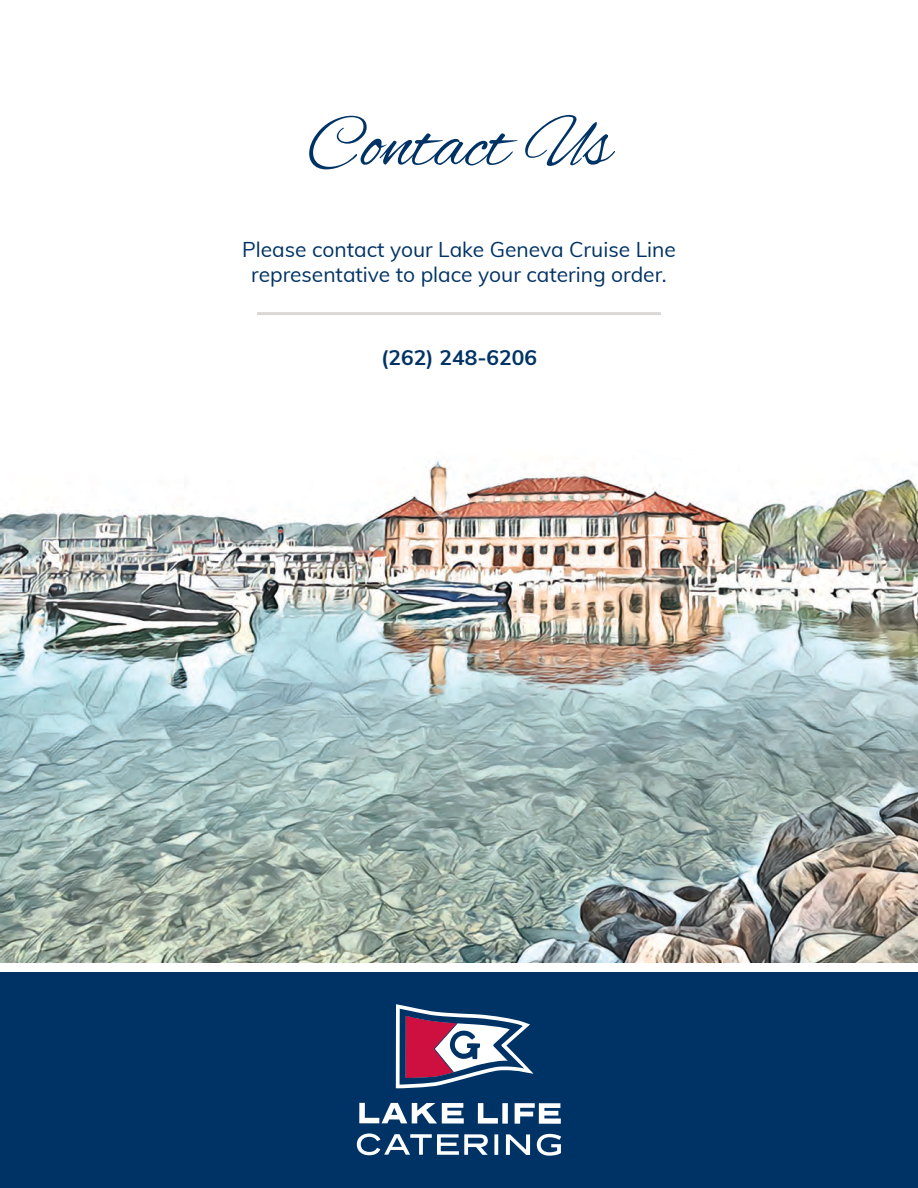
<style>
.page{position:relative;width:918px;height:1188px;background:#fff}
.page>*{position:absolute;margin:0;border:0;box-sizing:border-box;transform-origin:0 0}
.t1{font:75px "Alex Brush";color:#003365}
.t2{font:21px/25.2px "Muli";color:#003365;text-align:center}
.t3{font:700 21px "Muli";color:#003365}
</style>
<div class="page">
<div style="left:0;top:972px;width:918px;height:216px;background:#003365"></div>
<svg style="left:396px;top:1004px;width:138px;height:84px"></svg>
<svg style="left:359px;top:1103px;width:105px;height:21px"></svg>
<svg style="left:478px;top:1103px;width:20px;height:21px"></svg>
<div style="left:502px;top:1103px;width:6px;height:21px;background:#fff"></div>
<svg style="left:515px;top:1103px;width:46px;height:21px"></svg>
<svg style="left:357px;top:1133px;width:131px;height:22px"></svg>
<svg style="left:494px;top:1134px;width:4px;height:21px"></svg>
<svg style="left:506px;top:1134px;width:24px;height:21px"></svg>
<svg style="left:537px;top:1134px;width:24px;height:22px"></svg>
<hr style="left:257px;top:312px;width:404px;height:3px;background:#d9d8d7">
<img style="left:0;top:460px;width:918px;height:502px">
<p class="t1" style="left:307px;top:103px;width:306px">Contact Us</p>
<p class="t2" style="left:242px;top:235px;width:435px">Please contact your Lake Geneva Cruise Line representative to place your catering order.</p>
<p class="t3" style="left:381px;top:342px;width:157px">(262) 248-6206</p>
</div>
